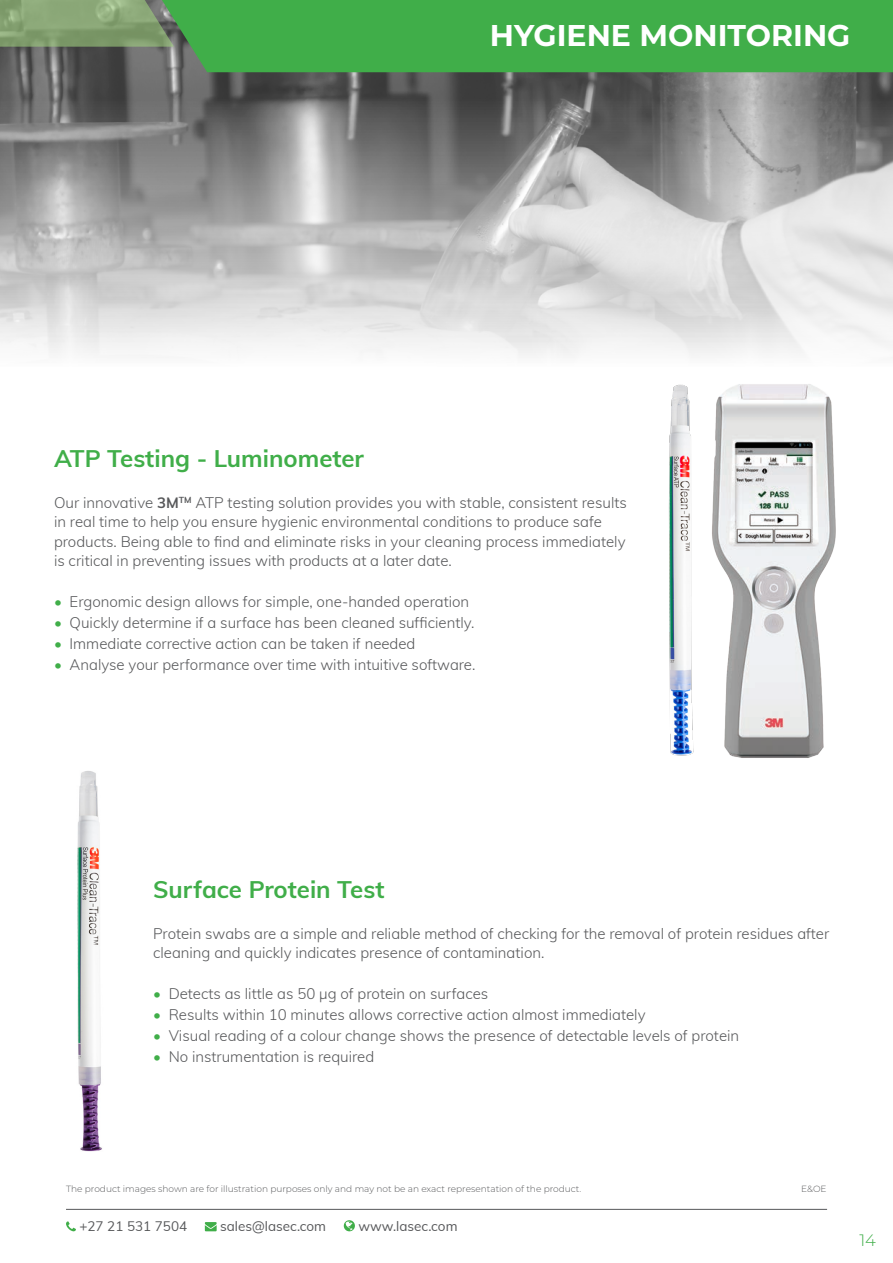
<style>
.page{position:relative;width:893px;height:1263px;background:#fff}
.page>*{position:absolute;margin:0;border:0;box-sizing:border-box;transform-origin:0 0}
.t1{font:700 30px "Montserrat";color:#fff}
.t2{font:700 24px "Muli";color:#40ae49}
.t3{font:300 16.5px "Montserrat";color:#40ae49}
.t4{font:300 15px/19.5px "Muli";color:#57585a}
.t5{font:13.5px "Muli";color:#57585a}
.t6{font:300 9px "Montserrat";color:#57585a}
.s1{font-weight:700}
.s2{color:#40ae49}
</style>
<div class="page">
<img style="left:0;top:47px;width:893px;height:309px">
<hr style="left:66px;top:1209px;width:761px;height:1px;background:#57585a">
<svg style="left:66px;top:1221px;width:10px;height:10px"></svg>
<svg style="left:205px;top:1222px;width:12px;height:9px"></svg>
<svg style="left:344px;top:1220px;width:11px;height:11px"></svg>
<img style="left:712px;top:384px;width:124px;height:374px">
<div style="left:162px;top:0;width:731px;height:72px;background:#40ae49"></div>
<svg style="left:0;top:0;width:174px;height:47px;background:#839f72"></svg>
<img style="left:77px;top:771px;width:25px;height:381px">
<img style="left:669px;top:384px;width:25px;height:372px">
<p class="t1" style="left:490px;top:14px;width:362px">HYGIENE MONITORING</p>
<p class="t2" style="left:54px;top:441px;width:312px">ATP Testing - Luminometer</p>
<p class="t4" style="left:54px;top:492px;width:574px">Our innovative <span class="s1">3M</span><sup>TM</sup> ATP testing solution provides you with stable, consistent results in real time to help you ensure hygienic environmental conditions to produce safe products. Being able to find and eliminate risks in your cleaning process immediately is critical in preventing issues with products at a later date.</p>
<p class="t4" style="left:54px;top:591px;width:417px"><span class="s2">•</span> Ergonomic design allows for simple, one-handed operation</p>
<p class="t4" style="left:54px;top:612px;width:422px"><span class="s2">•</span> Quickly determine if a surface has been cleaned sufficiently.</p>
<p class="t4" style="left:54px;top:633px;width:363px"><span class="s2">•</span> Immediate corrective action can be taken if needed</p>
<p class="t4" style="left:54px;top:654px;width:423px"><span class="s2">•</span> Analyse your performance over time with intuitive software.</p>
<p class="t2" style="left:153px;top:871px;width:233px">Surface Protein Test</p>
<p class="t4" style="left:153px;top:923px;width:678px">Protein swabs are a simple and reliable method of checking for the removal of protein residues after cleaning and quickly indicates presence of contamination.</p>
<p class="t4" style="left:153px;top:983px;width:337px"><span class="s2">•</span> Detects as little as 50 μg of protein on surfaces</p>
<p class="t4" style="left:153px;top:1004px;width:494px"><span class="s2">•</span> Results within 10 minutes allows corrective action almost immediately</p>
<p class="t4" style="left:153px;top:1025px;width:588px"><span class="s2">•</span> Visual reading of a colour change shows the presence of detectable levels of protein</p>
<p class="t4" style="left:153px;top:1046px;width:223px"><span class="s2">•</span> No instrumentation is required</p>
<p class="t6" style="left:66px;top:1183px;width:517px">The product images shown are for illustration purposes only and may not be an exact representation of the product.</p>
<p class="t6" style="left:801px;top:1183px;width:27px">E&amp;OE</p>
<p class="t5" style="left:79px;top:1216px;width:109px">+27 21 531 7504</p>
<p class="t5" style="left:220px;top:1216px;width:107px">sales@lasec.com</p>
<p class="t5" style="left:358px;top:1216px;width:101px">www.lasec.com</p>
<p class="t3" style="left:859px;top:1228px;width:18px">14</p>
</div>
